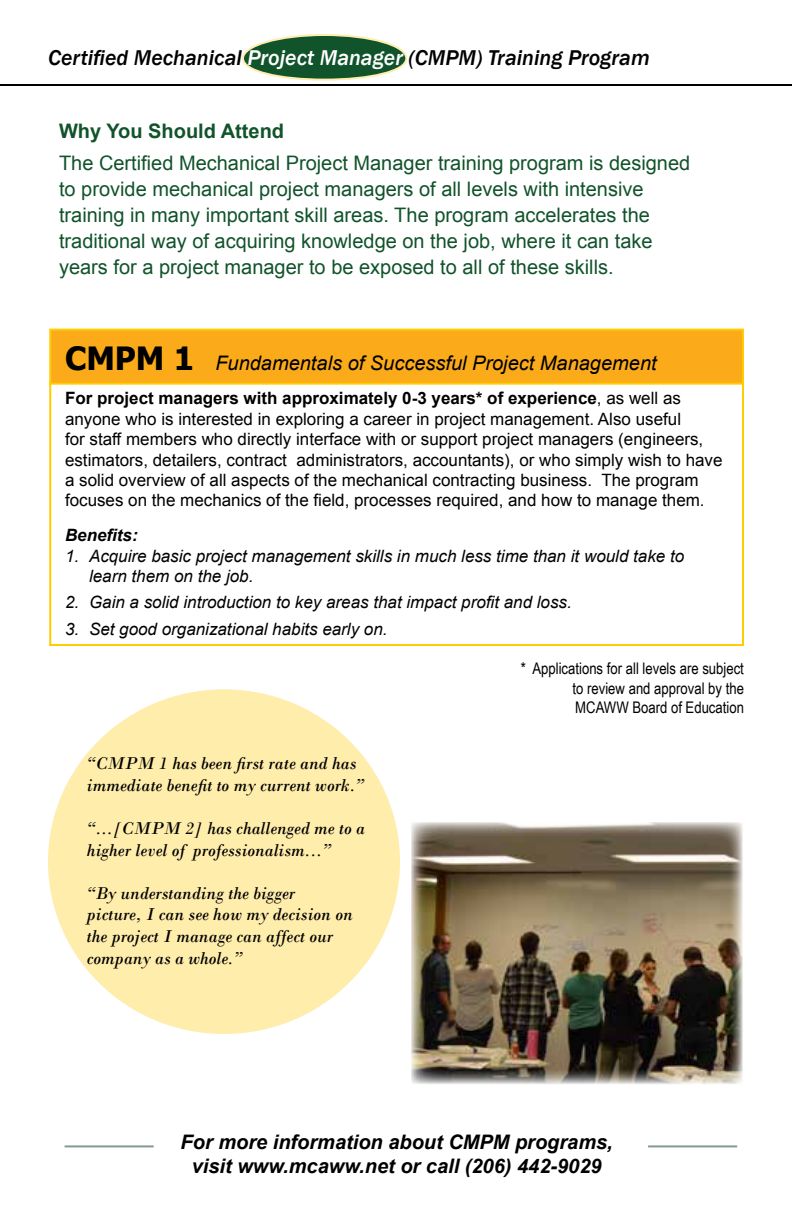
<style>
.page{position:relative;width:792px;height:1224px;background:#fff}
.page>*{position:absolute;margin:0;border:0;box-sizing:border-box;transform-origin:0 0}
.t1{font:italic 500 22px "Franklin Gothic";color:#000}
.t2{font:20px/26px "Arial";color:#11532b}
.t3{font:italic 700 20px/24px "Arial";color:#000;text-align:center}
.t4{font:italic 20px "Arial";color:#000}
.t5{font:700 20px "Arial";color:#11532b}
.t6{font:italic 18px/21.6px "Bodoni";color:#000}
.t7{font:17px/20.4px "Arial";color:#000}
.t8{font:italic 17px/20.4px "Arial";color:#000}
.t9{font:italic 700 17px "Arial";color:#000}
.t10{font:16px/19.2px "Arial Narrow";color:#000;text-align:justify}
.s1{color:#fff}
.s2{font-family:"Tahoma";font-weight:700;font-style:normal;font-size:32px}
.s3{font-weight:700}
</style>
<div class="page">
<div style="left:48px;top:689px;width:352px;height:345px;background:#ffedab;border-radius:50%"></div>
<div style="left:243px;top:35px;width:163px;height:45px;background:#11532b;border-radius:50%"></div>
<div style="left:242px;top:34px;width:165px;height:47px;border:2px solid #ffedab;border-radius:50%"></div>
<div style="left:49px;top:329px;width:695px;height:56px;background:#fbaa19;border:2px solid #fc0"></div>
<img style="left:411px;top:822px;width:332px;height:262px">
<hr style="left:65px;top:1145px;width:89px;height:2px;background:#87998d">
<hr style="left:648px;top:1145px;width:89px;height:2px;background:#87998d">
<hr style="left:0;top:84px;width:792px;height:2px;background:#000">
<p class="t1" style="left:48px;top:44px;width:603px">Certified Mechanical <span class="s1">Project Manager</span> (CMPM) Training Program</p>
<p class="t5" style="left:59px;top:118px;width:227px">Why You Should Attend</p>
<p class="t2" style="left:59px;top:151px;width:633px">The Certified Mechanical Project Manager training program is designed to provide mechanical project managers of all levels with intensive training in many important skill areas. The program accelerates the traditional way of acquiring knowledge on the job, where it can take years for a project manager to be exposed to all of these skills.</p>
<p class="t4" style="left:65px;top:350px;width:593px"><span class="s2">CMPM 1</span> Fundamentals of Successful Project Management</p>
<p class="t7" style="left:65px;top:388px;width:659px"><span class="s3">For project managers with approximately 0-3 years* of experience</span>, as well as anyone who is interested in exploring a career in project management. Also useful<br>for staff members who directly interface with or support project managers (engineers, estimators, detailers, contract administrators, accountants), or who simply wish to have a solid overview of all aspects of the mechanical contracting business. The program focuses on the mechanics of the field, processes required, and how to manage them.</p>
<p class="t9" style="left:65px;top:524px;width:74px">Benefits:</p>
<p class="t8" style="left:89px;top:546px;width:597px;text-indent:-24px">1. Acquire basic project management skills in much less time than it would take to learn them on the job.</p>
<p class="t8" style="left:65px;top:592px;width:508px">2. Gain a solid introduction to key areas that impact profit and loss.</p>
<p class="t8" style="left:65px;top:619px;width:324px">3. Set good organizational habits early on.</p>
<p class="t6" style="left:87px;top:752px;width:279px">“CMPM 1 has been first rate and has immediate benefit to my current work.”</p>
<p class="t6" style="left:87px;top:817px;width:280px">“...[CMPM 2] has challenged me to a higher level of professionalism...”</p>
<p class="t6" style="left:87px;top:882px;width:267px">“By understanding the bigger picture, I can see how my decision on the project I manage can affect our company as a whole.”</p>
<p class="t10" style="left:573px;top:658px;width:173px;text-indent:-52px">* Applications for all levels are subject to review and approval by the MCAWW Board of Education</p>
<p class="t3" style="left:181px;top:1130px;width:434px">For more information about CMPM programs, visit www.mcaww.net or call (206) 442-9029</p>
</div>
